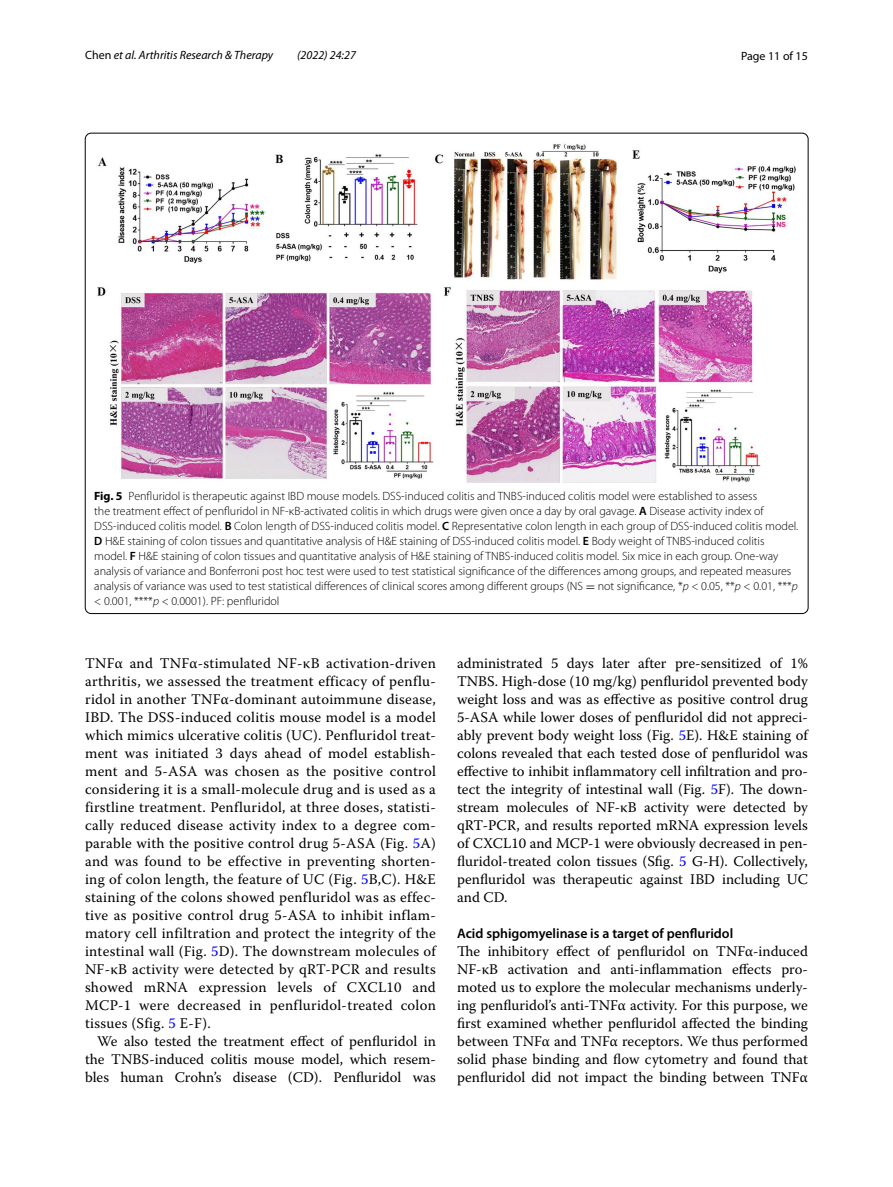
<style>
.page{position:relative;width:893px;height:1187px;background:#fff}
.page>*{position:absolute;margin:0;border:0;box-sizing:border-box;transform-origin:0 0}
.t1{font:14.7px/18px "Warnock Pro";color:#000;text-align:justify}
.t2{font:600 13.8px "Myriad Pro";color:#000}
.t3{font:300 12px/15px "Myriad Pro";color:#000}
.t4{font:italic 12px "Myriad Pro";color:#000}
.t5{font:12px "Myriad Pro";color:#000}
.s1{font-style:normal}
.s2{font-weight:700}
.s3{font-weight:600}
.s4{font-family:"MTSY";font-weight:400}
.s5{font-style:italic}
.s6{color:#00f}
</style>
<div class="page">
<img style="left:97px;top:143px;width:699px;height:340px">
<p class="t4" style="left:85px;top:48px;width:190px"><span class="s1">Chen</span> et al. Arthritis Research &amp; Therapy</p>
<p class="t4" style="left:297px;top:48px;width:60px">(2022) 24:27</p>
<p class="t5" style="left:741px;top:48px;width:68px">Page 11 of 15</p>
<p class="t3" style="left:94px;top:488px;width:706px"><span class="s2">Fig. 5</span> Penfluridol is therapeutic against IBD mouse models. DSS-induced colitis and TNBS-induced colitis model were established to assess<br>the treatment effect of penfluridol in NF-κB-activated colitis in which drugs were given once a day by oral gavage. <span class="s3">A</span> Disease activity index of DSS-induced colitis model. <span class="s3">B</span> Colon length of DSS-induced colitis model. <span class="s3">C</span> Representative colon length in each group of DSS-induced colitis model.<br><span class="s3">D</span> H&amp;E staining of colon tissues and quantitative analysis of H&amp;E staining of DSS-induced colitis model. <span class="s3">E</span> Body weight of TNBS-induced colitis model. <span class="s3">F</span> H&amp;E staining of colon tissues and quantitative analysis of H&amp;E staining of TNBS-induced colitis model. Six mice in each group. One-way analysis of variance and Bonferroni post hoc test were used to test statistical significance of the differences among groups, and repeated measures analysis of variance was used to test statistical differences of clinical scores among different groups (NS <span class="s4">=</span> not significance, *<span class="s5">p</span> &lt; 0.05, **<span class="s5">p</span> &lt; 0.01, ***<span class="s5">p </span>&lt; 0.001, ****<span class="s5">p</span> &lt; 0.0001). PF: penfluridol</p>
<p class="t1" style="left:85px;top:654px;width:352px">TNFα and TNFα-stimulated NF-κB activation-driven arthritis, we assessed the treatment efficacy of penflu&shy;ridol in another TNFα-dominant autoimmune disease, IBD. The DSS-induced colitis mouse model is a model which mimics ulcerative colitis (UC). Penfluridol treat&shy;ment was initiated 3 days ahead of model establish&shy;ment and 5-ASA was chosen as the positive control considering it is a small-molecule drug and is used as a firstline treatment. Penfluridol, at three doses, statisti&shy;cally reduced disease activity index to a degree com&shy;parable with the positive control drug 5-ASA (Fig. <span class="s6">5</span>A) and was found to be effective in preventing shorten&shy;ing of colon length, the feature of UC (Fig. <span class="s6">5</span>B,C). H&amp;E staining of the colons showed penfluridol was as effec&shy;tive as positive control drug 5-ASA to inhibit inflam&shy;matory cell infiltration and protect the integrity of the intestinal wall (Fig. <span class="s6">5</span>D). The downstream molecules of NF-κB activity were detected by qRT-PCR and results showed mRNA expression levels of CXCL10 and MCP-1 were decreased in penfluridol-treated colon tissues (Sfig. <span class="s6">5</span> E-F).</p>
<p class="t1" style="left:85px;top:1031px;width:352px;text-indent:12px">We also tested the treatment effect of penfluridol in the TNBS-induced colitis mouse model, which resem&shy;bles human Crohn’s disease (CD). Penfluridol was</p>
<p class="t1" style="left:457px;top:654px;width:352px">administrated 5 days later after pre-sensitized of 1% TNBS. High-dose (10 mg/kg) penfluridol prevented body weight loss and was as effective as positive control drug 5-ASA while lower doses of penfluridol did not appreci&shy;ably prevent body weight loss (Fig. <span class="s6">5</span>E). H&amp;E staining of colons revealed that each tested dose of penfluridol was effective to inhibit inflammatory cell infiltration and pro&shy;tect the integrity of intestinal wall (Fig. <span class="s6">5</span>F). The down&shy;stream molecules of NF-κB activity were detected by qRT-PCR, and results reported mRNA expression levels of CXCL10 and MCP-1 were obviously decreased in pen&shy;fluridol-treated colon tissues (Sfig. <span class="s6">5</span> G-H). Collectively, penfluridol was therapeutic against IBD including UC and CD.</p>
<p class="t2" style="left:457px;top:924px;width:278px">Acid sphigomyelinase is a target of penfluridol</p>
<p class="t1" style="left:457px;top:942px;width:352px">The inhibitory effect of penfluridol on TNFα-induced NF-κB activation and anti-inflammation effects pro&shy;moted us to explore the molecular mechanisms underly&shy;ing penfluridol’s anti-TNFα activity. For this purpose, we first examined whether penfluridol affected the binding between TNFα and TNFα receptors. We thus performed solid phase binding and flow cytometry and found that penfluridol did not impact the binding between TNFα</p>
</div>
